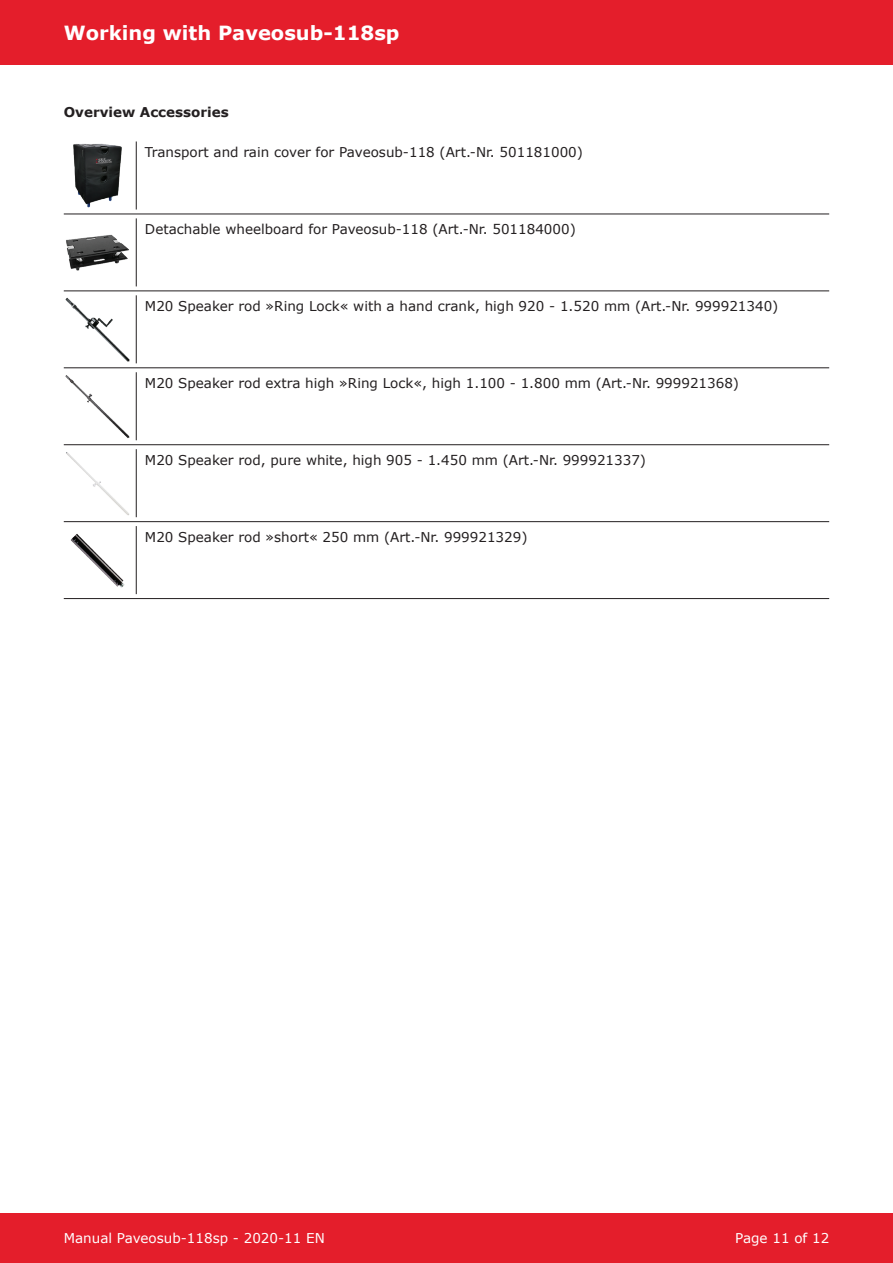
<style>
.page{position:relative;width:893px;height:1263px;background:#fff}
.page>*{position:absolute;margin:0;border:0;box-sizing:border-box;transform-origin:0 0}
.t1{font:700 19.5px "Verdana";color:#fff}
.t2{font:13.5px "Verdana";color:#231f20}
.t3{font:13.5px "Verdana";color:#fff}
.t4{font:700 13.5px "Verdana";color:#231f20}
</style>
<div class="page">
<div style="left:0;top:0;width:893px;height:64px;background:#e41e2b"></div>
<div style="left:0;top:1212px;width:893px;height:51px;background:#e41e2b"></div>
<img style="left:65px;top:297px;width:65px;height:65px">
<hr style="left:64px;top:368px;width:765px;height:1px;background:#231f20">
<hr style="left:136px;top:295px;width:1px;height:68px;background:#231f20">
<img style="left:65px;top:375px;width:65px;height:63px">
<hr style="left:64px;top:444px;width:765px;height:1px;background:#231f20">
<hr style="left:136px;top:372px;width:1px;height:68px;background:#231f20">
<img style="left:66px;top:452px;width:63px;height:64px">
<hr style="left:64px;top:521px;width:765px;height:1px;background:#231f20">
<hr style="left:136px;top:449px;width:1px;height:68px;background:#231f20">
<img style="left:70px;top:534px;width:55px;height:54px">
<hr style="left:64px;top:598px;width:765px;height:1px;background:#231f20">
<hr style="left:136px;top:526px;width:1px;height:68px;background:#231f20">
<img style="left:73px;top:143px;width:49px;height:65px">
<hr style="left:64px;top:214px;width:765px;height:1px;background:#231f20">
<hr style="left:136px;top:141px;width:1px;height:69px;background:#231f20">
<img style="left:66px;top:234px;width:63px;height:37px">
<hr style="left:64px;top:291px;width:765px;height:1px;background:#231f20">
<hr style="left:136px;top:218px;width:1px;height:68px;background:#231f20">
<h1 class="t1" style="left:64px;top:20px;width:337px">Working with Paveosub-118sp</h1>
<p class="t4" style="left:64px;top:102px;width:167px">Overview Accessories</p>
<p class="t2" style="left:145px;top:143px;width:440px">Transport and rain cover for Paveosub-118 (Art.-Nr. 501181000)</p>
<p class="t2" style="left:145px;top:220px;width:432px">Detachable wheelboard for Paveosub-118 (Art.-Nr. 501184000)</p>
<p class="t2" style="left:145px;top:297px;width:635px">M20 Speaker rod »Ring Lock« with a hand crank, high 920 - 1.520 mm (Art.-Nr. 999921340)</p>
<p class="t2" style="left:145px;top:374px;width:596px">M20 Speaker rod extra high »Ring Lock«, high 1.100 - 1.800 mm (Art.-Nr. 999921368)</p>
<p class="t2" style="left:145px;top:451px;width:503px">M20 Speaker rod, pure white, high 905 - 1.450 mm (Art.-Nr. 999921337)</p>
<p class="t2" style="left:145px;top:528px;width:384px">M20 Speaker rod »short« 250 mm (Art.-Nr. 999921329)</p>
<p class="t3" style="left:64px;top:1228px;width:263px">Manual Paveosub-118sp - 2020-11 EN</p>
<p class="t3" style="left:735px;top:1228px;width:95px">Page 11 of 12</p>
</div>
